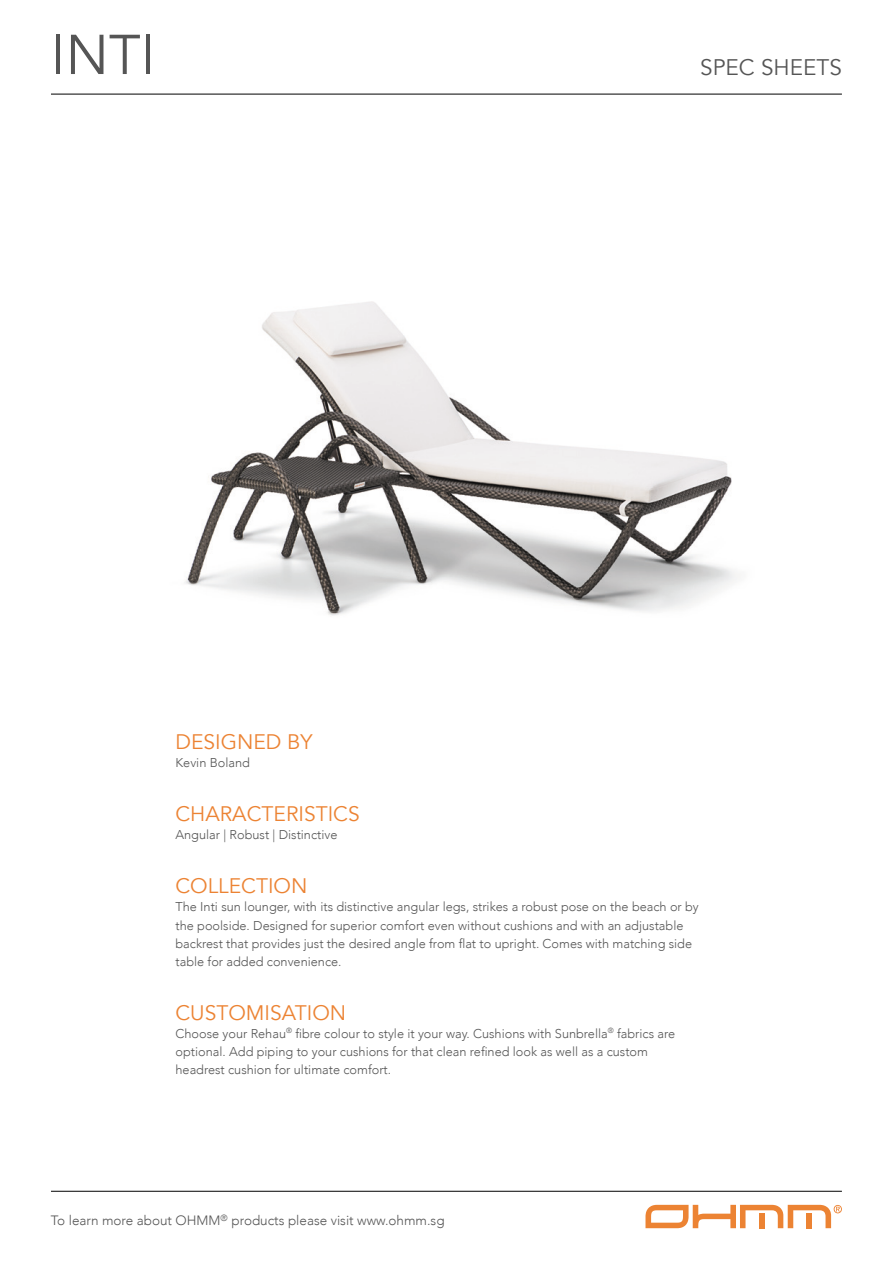
<style>
.page{position:relative;width:893px;height:1263px;background:#fff}
.page>*{position:absolute;margin:0;border:0;box-sizing:border-box;transform-origin:0 0}
.t1{font:55.5px "Avenir";color:#555}
.t2{font:22.5px "Avenir";color:#555}
.t3{font:21px "Avenir";color:#ec8333}
.t4{font:300 13.5px "Avenir";color:#555}
.t5{font:300 12.75px/18px "Avenir";color:#555}
</style>
<div class="page">
<hr style="left:51px;top:94px;width:791px;height:1px;background:#000">
<svg style="left:645px;top:1205px;width:197px;height:23px"></svg>
<hr style="left:51px;top:1191px;width:791px;height:1px;background:#000">
<img style="left:184px;top:301px;width:556px;height:315px">
<h1 class="t1" style="left:51px;top:22px;width:106px">INTI</h1>
<h2 class="t2" style="left:700px;top:54px;width:143px">SPEC SHEETS</h2>
<h3 class="t3" style="left:175px;top:730px;width:139px">DESIGNED BY</h3>
<p class="t5" style="left:175px;top:754px;width:76px">Kevin Boland</p>
<h3 class="t3" style="left:175px;top:802px;width:186px">CHARACTERISTICS</h3>
<p class="t5" style="left:175px;top:826px;width:164px">Angular | Robust | Distinctive</p>
<h3 class="t3" style="left:175px;top:874px;width:133px">COLLECTION</h3>
<p class="t5" style="left:175px;top:898px;width:525px">The Inti sun lounger, with its distinctive angular legs, strikes a robust pose on the beach or by the poolside. Designed for superior comfort even without cushions and with an adjustable backrest that provides just the desired angle from flat to upright. Comes with matching side table for added convenience.</p>
<h3 class="t3" style="left:175px;top:1000px;width:172px">CUSTOMISATION</h3>
<p class="t5" style="left:175px;top:1024px;width:501px">Choose your Rehau<sup>®</sup> fibre colour to style it your way. Cushions with Sunbrella<sup>®</sup> fabrics are optional. Add piping to your cushions for that clean refined look as well as a custom headrest cushion for ultimate comfort.</p>
<p class="t4" style="left:51px;top:1213px;width:395px">To learn more about OHMM<sup>®</sup> products please visit www.ohmm.sg</p>
</div>
